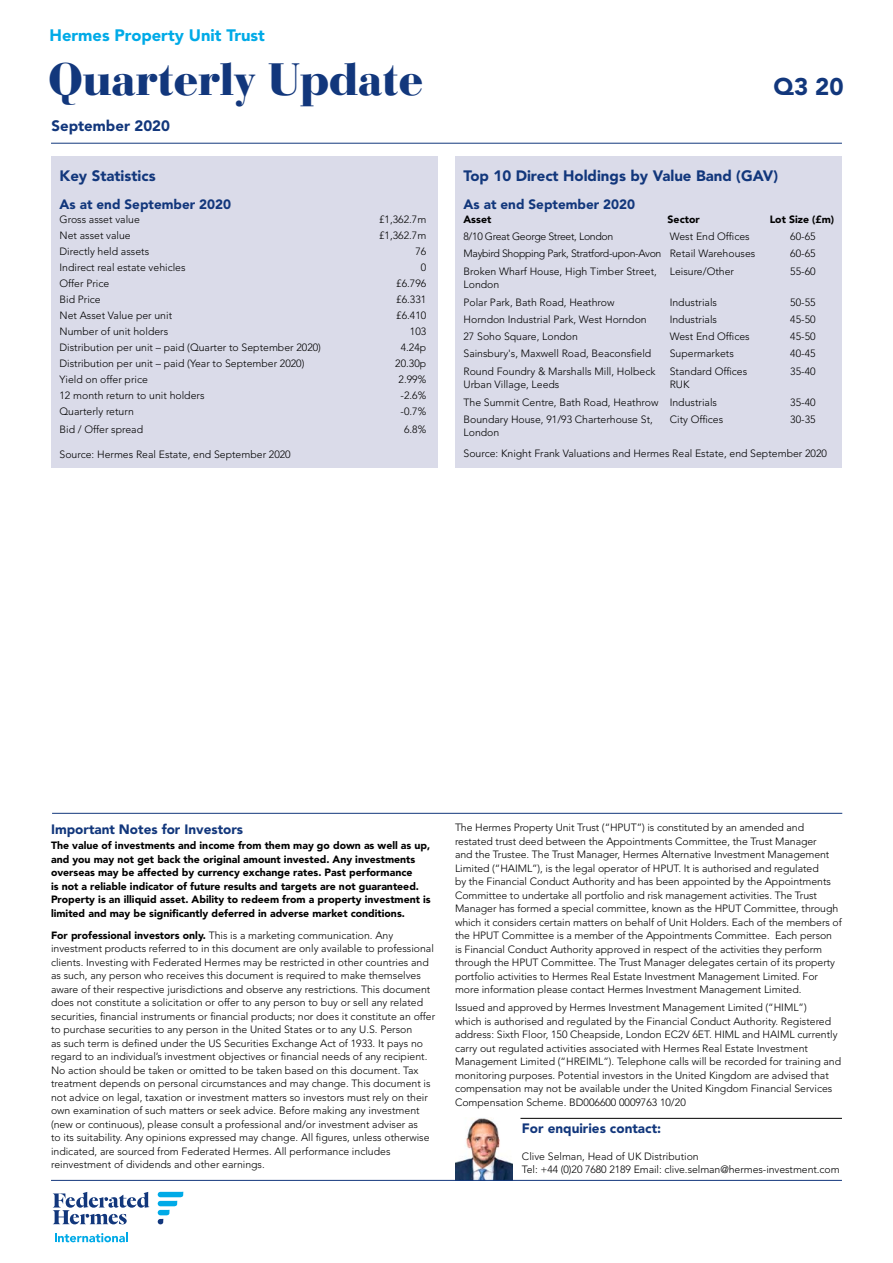
<style>
.page{position:relative;width:893px;height:1263px;background:#fff}
.page>*{position:absolute;margin:0;border:0;box-sizing:border-box;transform-origin:0 0}
.t1{font:900 45px "Bauer Bodoni Std";letter-spacing:-.02em;color:#12377c}
.t2{font:900 24px "Avenir LT Std";color:#12377c}
.t3{font:900 16.5px "Avenir LT Std";color:#00aae7}
.t4{font:900 15px "Avenir LT Std";color:#12377c}
.t5{font:900 13.5px "Avenir LT Std";color:#12377c}
.t6{font:300 10.5px/13.5px "Avenir LT Std";color:#000}
.t7{font:900 10.5px/13.5px "Avenir LT Std";color:#000}
.t8{font:300 10.5px "Avenir LT Std";letter-spacing:-.03em;color:#000}
.s1{font-weight:900}
</style>
<div class="page">
<hr style="left:51px;top:143px;width:791px;height:1px;background:#12377c">
<svg style="left:158px;top:1192px;width:26px;height:32px"></svg>
<svg style="left:53px;top:1192px;width:96px;height:32px"></svg>
<svg style="left:55px;top:1233px;width:73px;height:9px"></svg>
<div style="left:455px;top:156px;width:387px;height:312px;background:#dadbe9"></div>
<div style="left:51px;top:156px;width:387px;height:312px;background:#dadbe9"></div>
<hr style="left:52px;top:813px;width:790px;height:1px;background:#12377c">
<img style="left:455px;top:1118px;width:58px;height:62px">
<hr style="left:520px;top:1118px;width:322px;height:1px;background:#000">
<hr style="left:51px;top:1180px;width:791px;height:1px;background:#12377c">
<h3 class="t3" style="left:50px;top:25px;width:217px">Hermes Property Unit Trust</h3>
<h1 class="t1" style="left:48px;top:52px;width:377px">Quarterly Update</h1>
<h3 class="t4" style="left:52px;top:117px;width:120px">September 2020</h3>
<h3 class="t4" style="left:60px;top:167px;width:98px">Key Statistics</h3>
<p class="t5" style="left:60px;top:196px;width:173px">As at end September 2020</p>
<p class="t6" style="left:60px;top:213px;width:82px">Gross asset value</p>
<p class="t6" style="left:379px;top:213px;width:49px">£1,362.7m</p>
<p class="t6" style="left:60px;top:229px;width:73px">Net asset value</p>
<p class="t6" style="left:379px;top:229px;width:49px">£1,362.7m</p>
<p class="t6" style="left:60px;top:245px;width:91px">Directly held assets</p>
<p class="t6" style="left:415px;top:245px;width:12px">76</p>
<p class="t6" style="left:60px;top:261px;width:128px">Indirect real estate vehicles</p>
<p class="t6" style="left:421px;top:261px;width:7px">0</p>
<p class="t6" style="left:60px;top:277px;width:51px">Offer Price</p>
<p class="t6" style="left:396px;top:277px;width:32px">£6.796</p>
<p class="t6" style="left:60px;top:293px;width:43px">Bid Price</p>
<p class="t6" style="left:396px;top:293px;width:32px">£6.331</p>
<p class="t6" style="left:60px;top:309px;width:114px">Net Asset Value per unit</p>
<p class="t6" style="left:396px;top:309px;width:32px">£6.410</p>
<p class="t6" style="left:60px;top:325px;width:110px">Number of unit holders</p>
<p class="t6" style="left:410px;top:325px;width:18px">103</p>
<p class="t6" style="left:60px;top:341px;width:263px">Distribution per unit – paid (Quarter to September 2020)</p>
<p class="t6" style="left:401px;top:341px;width:27px">4.24p</p>
<p class="t6" style="left:60px;top:357px;width:246px">Distribution per unit – paid (Year to September 2020)</p>
<p class="t6" style="left:395px;top:357px;width:32px">20.30p</p>
<p class="t6" style="left:60px;top:373px;width:90px">Yield on offer price</p>
<p class="t6" style="left:399px;top:373px;width:29px">2.99%</p>
<p class="t6" style="left:60px;top:389px;width:146px">12 month return to unit holders</p>
<p class="t6" style="left:401px;top:389px;width:27px">-2.6%</p>
<p class="t6" style="left:60px;top:405px;width:76px">Quarterly return</p>
<p class="t6" style="left:401px;top:405px;width:27px">-0.7%</p>
<p class="t6" style="left:60px;top:423px;width:85px">Bid / Offer spread</p>
<p class="t6" style="left:404px;top:423px;width:24px">6.8%</p>
<p class="t6" style="left:60px;top:447px;width:233px">Source: Hermes Real Estate, end September 2020</p>
<h2 class="t2" style="left:773px;top:72px;width:72px">Q3 20</h2>
<h3 class="t4" style="left:463px;top:167px;width:316px">Top 10 Direct Holdings by Value Band (GAV)</h3>
<p class="t5" style="left:463px;top:196px;width:173px">As at end September 2020</p>
<p class="t7" style="left:463px;top:213px;width:29px">Asset</p>
<p class="t7" style="left:668px;top:213px;width:34px">Sector</p>
<p class="t7" style="left:770px;top:213px;width:66px">Lot Size (£m)</p>
<p class="t8" style="left:463px;top:230px;width:151px">8/10 Great George Street, London</p>
<p class="t6" style="left:670px;top:230px;width:81px">West End Offices</p>
<p class="t6" style="left:790px;top:230px;width:27px">60-65</p>
<p class="t8" style="left:463px;top:248px;width:293px">Maybird Shopping Park, Stratford-upon-Avon Retail Warehouses</p>
<p class="t6" style="left:790px;top:247px;width:27px">60-65</p>
<p class="t6" style="left:463px;top:264px;width:195px">Broken Wharf House, High Timber Street,<br>London</p>
<p class="t6" style="left:670px;top:264px;width:66px">Leisure/Other</p>
<p class="t6" style="left:790px;top:264px;width:27px">55-60</p>
<p class="t6" style="left:463px;top:295px;width:152px">Polar Park, Bath Road, Heathrow</p>
<p class="t6" style="left:670px;top:295px;width:49px">Industrials</p>
<p class="t6" style="left:790px;top:295px;width:27px">50-55</p>
<p class="t6" style="left:463px;top:313px;width:185px">Horndon Industrial Park, West Horndon</p>
<p class="t6" style="left:670px;top:313px;width:49px">Industrials</p>
<p class="t6" style="left:790px;top:313px;width:27px">45-50</p>
<p class="t6" style="left:463px;top:330px;width:116px">27 Soho Square, London</p>
<p class="t6" style="left:670px;top:330px;width:81px">West End Offices</p>
<p class="t6" style="left:790px;top:330px;width:27px">45-50</p>
<p class="t6" style="left:463px;top:347px;width:189px">Sainsbury's, Maxwell Road, Beaconsfield</p>
<p class="t6" style="left:670px;top:347px;width:66px">Supermarkets</p>
<p class="t6" style="left:790px;top:347px;width:27px">40-45</p>
<p class="t6" style="left:463px;top:364px;width:193px">Round Foundry &amp; Marshalls Mill, Holbeck<br>Urban Village, Leeds</p>
<p class="t6" style="left:670px;top:364px;width:79px">Standard Offices<br>RUK</p>
<p class="t6" style="left:790px;top:364px;width:27px">35-40</p>
<p class="t6" style="left:463px;top:395px;width:255px">The Summit Centre, Bath Road, Heathrow Industrials</p>
<p class="t6" style="left:790px;top:395px;width:27px">35-40</p>
<p class="t6" style="left:463px;top:412px;width:191px">Boundary House, 91/93 Charterhouse St,<br>London</p>
<p class="t6" style="left:670px;top:412px;width:55px">City Offices</p>
<p class="t6" style="left:790px;top:412px;width:27px">30-35</p>
<p class="t6" style="left:463px;top:447px;width:365px">Source: Knight Frank Valuations and Hermes Real Estate, end September 2020</p>
<p class="t5" style="left:51px;top:821px;width:194px">Important Notes for Investors</p>
<p class="t7" style="left:51px;top:839px;width:381px">The value of investments and income from them may go down as well as up, and you may not get back the original amount invested. Any investments overseas may be affected by currency exchange rates. Past performance<br>is not a reliable indicator of future results and targets are not guaranteed.<br>Property is an illiquid asset. Ability to redeem from a property investment is limited and may be significantly deferred in adverse market conditions.</p>
<p class="t6" style="left:51px;top:928px;width:386px"><span class="s1">For professional investors only.</span> This is a marketing communication. Any investment products referred to in this document are only available to professional clients. Investing with Federated Hermes may be restricted in other countries and as such, any person who receives this document is required to make themselves aware of their respective jurisdictions and observe any restrictions. This document does not constitute a solicitation or offer to any person to buy or sell any related securities, financial instruments or financial products; nor does it constitute an offer to purchase securities to any person in the United States or to any U.S. Person<br>as such term is defined under the US Securities Exchange Act of 1933. It pays no regard to an individual’s investment objectives or financial needs of any recipient.<br>No action should be taken or omitted to be taken based on this document. Tax treatment depends on personal circumstances and may change. This document is not advice on legal, taxation or investment matters so investors must rely on their own examination of such matters or seek advice. Before making any investment (new or continuous), please consult a professional and/or investment adviser as<br>to its suitability. Any opinions expressed may change. All figures, unless otherwise indicated, are sourced from Federated Hermes. All performance includes reinvestment of dividends and other earnings.</p>
<p class="t6" style="left:455px;top:821px;width:388px">The Hermes Property Unit Trust (“HPUT”) is constituted by an amended and restated trust deed between the Appointments Committee, the Trust Manager<br>and the Trustee. The Trust Manager, Hermes Alternative Investment Management Limited (“HAIML”), is the legal operator of HPUT. It is authorised and regulated<br>by the Financial Conduct Authority and has been appointed by the Appointments Committee to undertake all portfolio and risk management activities. The Trust Manager has formed a special committee, known as the HPUT Committee, through which it considers certain matters on behalf of Unit Holders. Each of the members of the HPUT Committee is a member of the Appointments Committee. Each person<br>is Financial Conduct Authority approved in respect of the activities they perform through the HPUT Committee. The Trust Manager delegates certain of its property portfolio activities to Hermes Real Estate Investment Management Limited. For more information please contact Hermes Investment Management Limited.</p>
<p class="t6" style="left:455px;top:1001px;width:388px">Issued and approved by Hermes Investment Management Limited (“HIML”)<br>which is authorised and regulated by the Financial Conduct Authority. Registered address: Sixth Floor, 150 Cheapside, London EC2V 6ET. HIML and HAIML currently carry out regulated activities associated with Hermes Real Estate Investment Management Limited (“HREIML”). Telephone calls will be recorded for training and monitoring purposes. Potential investors in the United Kingdom are advised that compensation may not be available under the United Kingdom Financial Services Compensation Scheme. BD006600 0009763 10/20</p>
<p class="t5" style="left:522px;top:1120px;width:141px">For enquiries contact:</p>
<p class="t6" style="left:522px;top:1149px;width:319px">Clive Selman, Head of UK Distribution<br>Tel: +44 (0)20 7680 2189 Email: clive.selman@hermes-investment.com</p>
</div>
